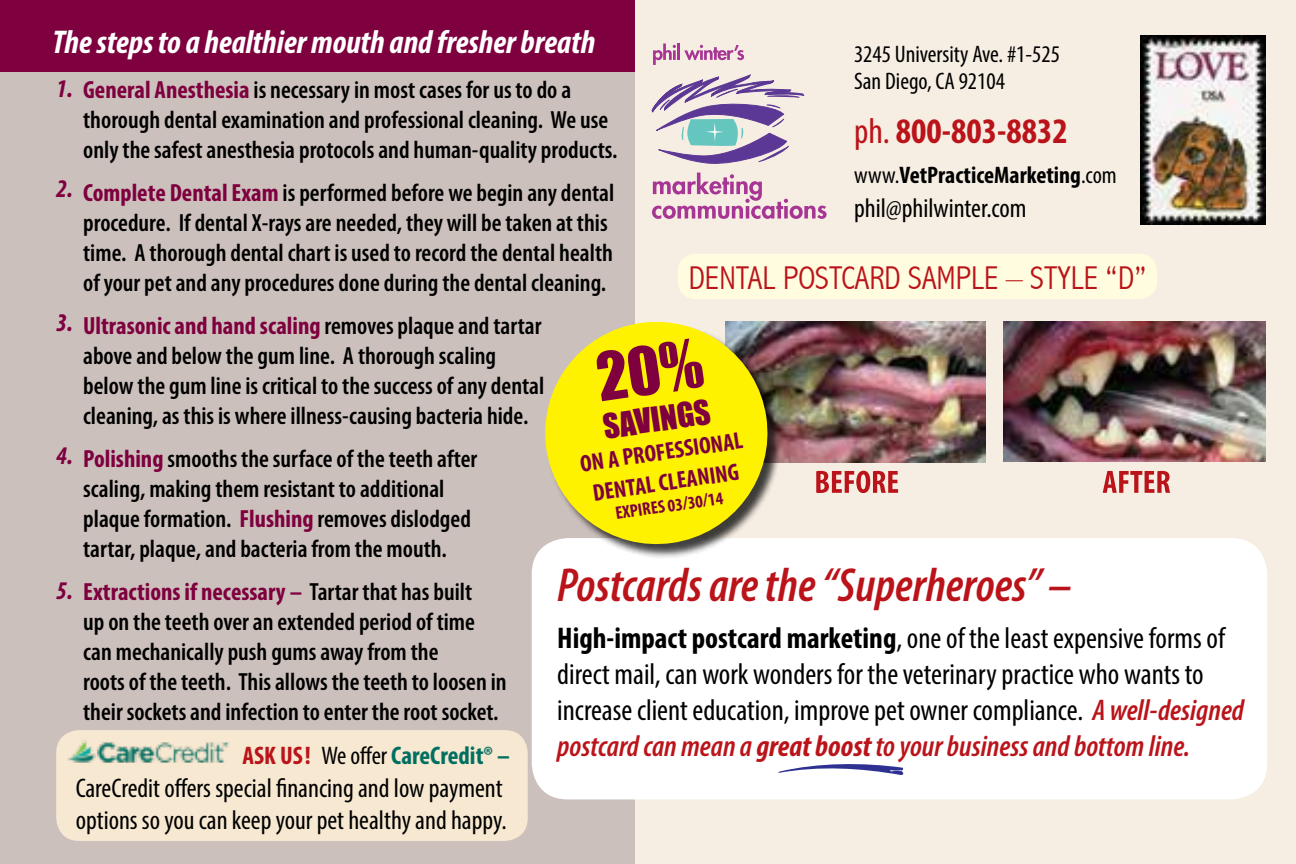
<style>
.page{position:relative;width:1296px;height:864px;background:#fff}
.page>*{position:absolute;margin:0;border:0;box-sizing:border-box;transform-origin:0 0}
.t1{font:italic 600 condensed 48px "Myriad Pro";color:#ba141a}
.t2{font:700 condensed 36px "Myriad Pro";color:#ba141a}
.t3{font:italic 700 condensed 33px "Myriad Pro";color:#fff}
.t4{font:300 condensed 33px "Abadi";color:#ba141a}
.t5{font:31.5px "Impact";color:#7e003e}
.t6{font:condensed 30px/36px "Myriad Pro";color:#000}
.t7{font:condensed 27px/32.4px "Myriad Pro";color:#000}
.t8{font:700 condensed 25.5px "Myriad Pro";color:#006f61}
.t9{font:italic 700 condensed 25.5px "Myriad Pro";color:#7e003e}
.t10{font:600 condensed 24.9px/30px "Myriad Pro";color:#000}
.t11{font:condensed 24px/27px "Myriad Pro";color:#000}
.t12{font:700 condensed 24px/30.6px "Myriad Pro";color:#7e003e;text-align:center}
.t13{font:700 condensed 24px "Myriad Pro";color:#000}
.t14{font:700 condensed 18px "Myriad Pro";color:#7e003e}
.s1{font-weight:400}
.s2{font-weight:700;font-style:italic;font-size:25.5px;color:#7e003e}
.s3{font-weight:700;color:#7e003e}
.s4{font-weight:700}
.s5{font-weight:600;font-style:italic;color:#ba141a}
.s6{font-weight:700;font-style:italic;color:#ba141a}
.s7{color:#ba141a}
.s8{font-weight:400;color:#000}
</style>
<div class="page">
<div style="left:608px;top:0;width:688px;height:864px;background:#f7eee3"></div>
<div style="left:678px;top:254px;width:479px;height:45px;background:#fffcdf;border-radius:18px"></div>
<img style="left:782px;top:322px;width:204px;height:140px">
<img style="left:1003px;top:322px;width:262px;height:140px">
<svg style="left:816px;top:471px;width:82px;height:22px"></svg>
<svg style="left:1103px;top:471px;width:67px;height:22px"></svg>
<div style="left:1px;top:0;width:634px;height:864px;background:#cbc0bc"></div>
<div style="left:532px;top:538px;width:735px;height:261px;background:#fff;border-radius:36px"></div>
<div style="left:0;top:0;width:634px;height:71px;background:#7e003e"></div>
<div style="left:56px;top:730px;width:472px;height:111px;background:#f6e8d1;border-radius:23px"></div>
<img style="left:68px;top:740px;width:161px;height:23px">
<svg style="left:653px;top:44px;width:23px;height:21px"></svg>
<hr style="left:677px;top:44px;width:3px;height:16px;background:#a63593">
<svg style="left:684px;top:45px;width:60px;height:15px"></svg>
<svg style="left:652px;top:173px;width:175px;height:46px"></svg>
<svg style="left:651px;top:74px;width:154px;height:90px"></svg>
<img style="left:1140px;top:36px;width:126px;height:188px">
<svg style="left:778px;top:764px;width:126px;height:11px"></svg>
<div style="left:546px;top:322px;width:236px;height:237px;background:#000;opacity:.75"></div>
<svg style="left:538px;top:321px;width:237px;height:231px;fill:#fff200"></svg>
<div style="left:595px;top:337px;width:110px;height:64px;background:#fff200"></div>
<h3 class="t3" style="left:52px;top:22px;width:545px">The steps to a healthier mouth and fresher breath</h3>
<p class="t11" style="left:854px;top:40px;width:207px">3245 University Ave. #1-525<br>San Diego, CA 92104</p>
<h2 class="t2" style="left:854px;top:108px;width:215px"><span class="s1">ph.</span> 800-803-8832</h2>
<p class="t13" style="left:854px;top:160px;width:264px"><span class="s1">www.</span>VetPracticeMarketing<span class="s1">.com</span></p>
<p class="t7" style="left:854px;top:192px;width:174px">phil@philwinter.com</p>
<p class="t10" style="left:83px;top:74px;width:536px;text-indent:-27px"><span class="s2">1.</span> <span class="s3">General Anesthesia</span> is necessary in most cases for us to do a thorough dental examination and professional cleaning. We use only the safest anesthesia protocols and human-quality products.</p>
<p class="t10" style="left:83px;top:178px;width:533px"><span class="s3">Complete Dental Exam</span> is performed before we begin any dental procedure. If dental X-rays are needed, they will be taken at this time. A thorough dental chart is used to record the dental health of your pet and any procedures done during the dental cleaning.</p>
<p class="t10" style="left:83px;top:311px;width:463px"><span class="s3">Ultrasonic and hand scaling</span> removes plaque and tartar above and below the gum line. A thorough scaling below the gum line is critical to the success of any dental cleaning, as this is where illness-causing bacteria hide.</p>
<p class="t10" style="left:83px;top:444px;width:396px"><span class="s3">Polishing</span> smooths the surface of the teeth after scaling, making them resistant to additional plaque formation. <span class="s3">Flushing</span> removes dislodged tartar, plaque, and bacteria from the mouth.</p>
<p class="t10" style="left:83px;top:577px;width:425px;text-indent:-27px"><span class="s2">5.</span> <span class="s3">Extractions if necessary –</span> Tartar that has built<br>up on the teeth over an extended period of time can mechanically push gums away from the<br>roots of the teeth. This allows the teeth to loosen in their sockets and infection to enter the root socket.</p>
<p class="t9" style="left:56px;top:173px;width:18px">2.</p>
<h3 class="t4" style="left:689px;top:259px;width:459px">DENTAL POSTCARD SAMPLE – STYLE “D”</h3>
<p class="t9" style="left:56px;top:306px;width:18px">3.</p>
<p class="t5" style="left:601px;top:407px;width:109px;rotate:-8deg">SAVINGS</p>
<p class="t12" style="left:578px;top:448px;width:166px;rotate:-8deg">ON A PROFESSIONAL<br>DENTAL CLEANING</p>
<p class="t9" style="left:56px;top:440px;width:18px">4.</p>
<p class="t14" style="left:614px;top:502px;width:110px;rotate:-8deg">EXPIRES 03/30/14</p>
<h1 class="t1" style="left:557px;top:556px;width:516px">Postcards are the “Superheroes” –</h1>
<p class="t6" style="left:557px;top:619px;width:688px"><span class="s4">High-impact postcard marketing</span>, one of the least expensive forms of direct mail, can work wonders for the veterinary practice who wants to increase client education, improve pet owner compliance. <span class="s5">A well-designed postcard can mean a</span> <span class="s6">great boost</span> <span class="s5">to your business and bottom line.</span></p>
<p class="t8" style="left:243px;top:740px;width:269px"><span class="s7">ASK US!</span> <span class="s8">We offer</span> CareCredit® –</p>
<p class="t7" style="left:76px;top:771px;width:432px">CareCredit offers special financing and low payment options so you can keep your pet healthy and happy.</p>
</div>
